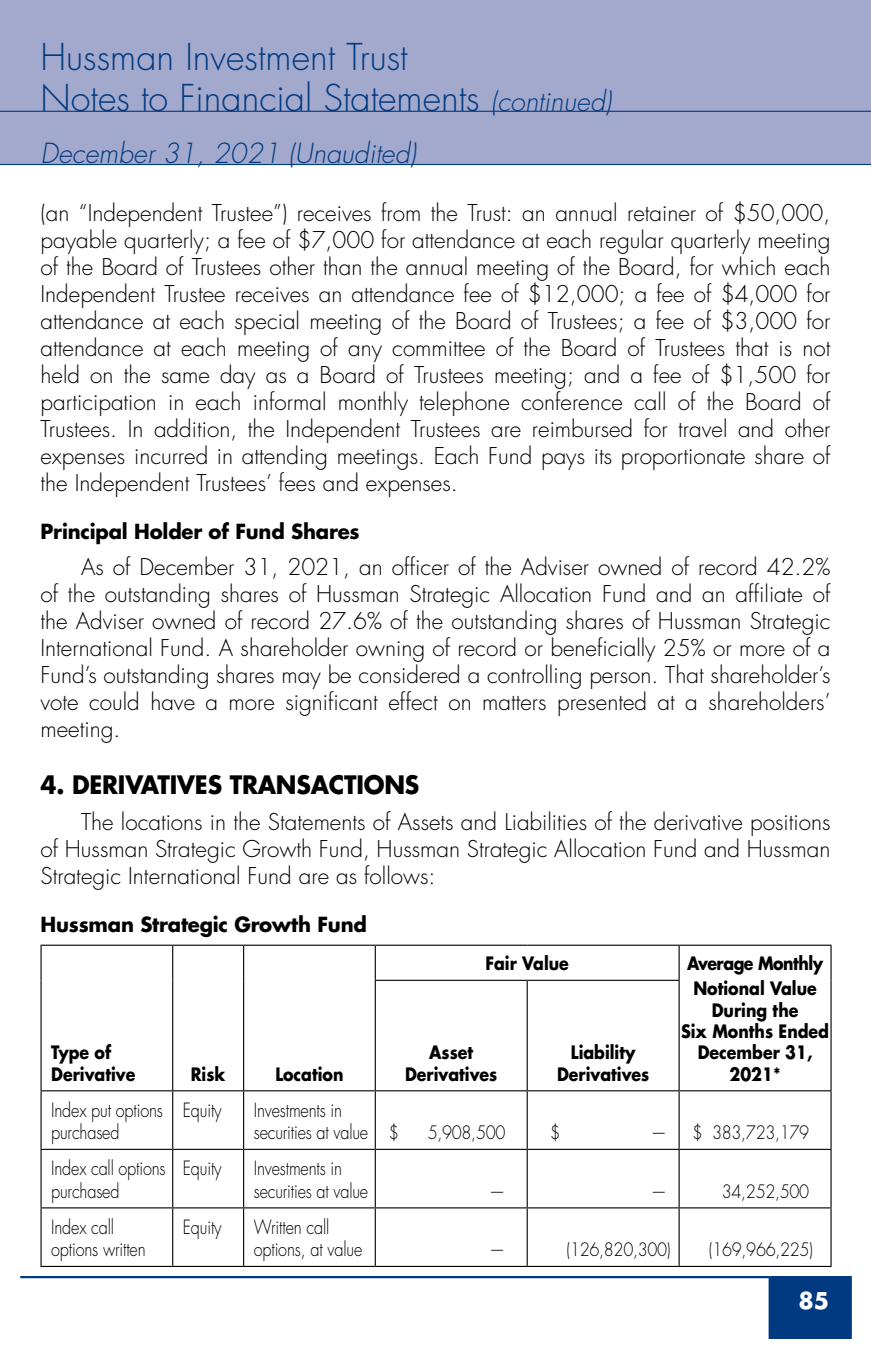
<style>
.page{position:relative;width:871px;height:1357px;background:#fff}
.page>*{position:absolute;margin:0;border:0;box-sizing:border-box;transform-origin:0 0}
.t1{font:300 36px/40.5px "Futura Std";color:#013a81}
.t2{font:italic 300 27px "Futura Std";color:#013a81}
.t3{font:700 24.75px "Futura Std";letter-spacing:-.01em;color:#000;scale:.95 1}
.t4{font:300 22.5px/27px "Futura Std";color:#000;text-align:justify}
.t5{font:700 22.5px "Futura Std";color:#fff}
.t6{font:700 20.25px "Futura Std";letter-spacing:-.01em;color:#000}
.t7{font:300 19.12px/22.5px "Futura Std";letter-spacing:-.01em;color:#000;scale:.85 1}
.t8{font:700 18px/21.4px "Futura Std";color:#000;text-align:center;scale:.88 1}
.t9{font:300 18px "Futura Std";letter-spacing:-.02em;color:#000;scale:.9 1}
.t10{font:700 18px "Futura Std";letter-spacing:-.03em;color:#000;scale:.88 1}
.s1{font-style:italic;font-size:27px}
.s2{font-size:18px}
</style>
<div class="page">
<div style="left:770px;top:1277px;width:80px;height:61px;background:#013a81"></div>
<hr style="left:20px;top:1276px;width:750px;height:2px;background:#013a81">
<hr style="left:768px;top:1278px;width:3px;height:58px;background:#013a81">
<hr style="left:770px;top:1276px;width:82px;height:2px;background:#013a81">
<hr style="left:849px;top:1278px;width:3px;height:58px;background:#013a81">
<hr style="left:768px;top:1336px;width:84px;height:3px;background:#013a81">
<div style="left:0;top:0;width:871px;height:165px;background:#a3a9cd"></div>
<hr style="left:40px;top:944px;width:133px;height:2px;background:#000">
<hr style="left:40px;top:946px;width:2px;height:34px;background:#000">
<hr style="left:173px;top:944px;width:71px;height:2px;background:#000">
<hr style="left:172px;top:946px;width:1px;height:34px;background:#000">
<hr style="left:244px;top:944px;width:131px;height:2px;background:#000">
<hr style="left:243px;top:946px;width:1px;height:34px;background:#000">
<hr style="left:375px;top:944px;width:152px;height:2px;background:#000">
<hr style="left:375px;top:946px;width:1px;height:34px;background:#000">
<hr style="left:527px;top:944px;width:152px;height:2px;background:#000">
<hr style="left:679px;top:944px;width:152px;height:2px;background:#000">
<hr style="left:678px;top:946px;width:2px;height:34px;background:#000">
<hr style="left:830px;top:946px;width:1px;height:34px;background:#000">
<hr style="left:40px;top:980px;width:2px;height:110px;background:#000">
<hr style="left:172px;top:980px;width:1px;height:110px;background:#000">
<hr style="left:243px;top:980px;width:1px;height:110px;background:#000">
<hr style="left:375px;top:980px;width:152px;height:1px;background:#000">
<hr style="left:375px;top:981px;width:1px;height:109px;background:#000">
<hr style="left:527px;top:980px;width:153px;height:1px;background:#000">
<hr style="left:526px;top:981px;width:2px;height:109px;background:#000">
<hr style="left:678px;top:981px;width:2px;height:109px;background:#000">
<hr style="left:830px;top:980px;width:1px;height:110px;background:#000">
<hr style="left:40px;top:1090px;width:133px;height:1px;background:#000">
<hr style="left:40px;top:1091px;width:2px;height:58px;background:#000">
<hr style="left:173px;top:1090px;width:71px;height:1px;background:#000">
<hr style="left:172px;top:1091px;width:1px;height:58px;background:#000">
<hr style="left:244px;top:1090px;width:131px;height:1px;background:#000">
<hr style="left:243px;top:1091px;width:1px;height:58px;background:#000">
<hr style="left:375px;top:1090px;width:152px;height:1px;background:#000">
<hr style="left:375px;top:1091px;width:1px;height:58px;background:#000">
<hr style="left:527px;top:1090px;width:152px;height:1px;background:#000">
<hr style="left:526px;top:1091px;width:2px;height:58px;background:#000">
<hr style="left:679px;top:1090px;width:152px;height:1px;background:#000">
<hr style="left:678px;top:1091px;width:2px;height:58px;background:#000">
<hr style="left:830px;top:1091px;width:1px;height:58px;background:#000">
<hr style="left:40px;top:1149px;width:133px;height:1px;background:#000">
<hr style="left:40px;top:1150px;width:2px;height:57px;background:#000">
<hr style="left:173px;top:1149px;width:71px;height:1px;background:#000">
<hr style="left:172px;top:1150px;width:1px;height:57px;background:#000">
<hr style="left:244px;top:1149px;width:131px;height:1px;background:#000">
<hr style="left:243px;top:1150px;width:1px;height:57px;background:#000">
<hr style="left:375px;top:1149px;width:152px;height:1px;background:#000">
<hr style="left:375px;top:1150px;width:1px;height:57px;background:#000">
<hr style="left:527px;top:1149px;width:152px;height:1px;background:#000">
<hr style="left:526px;top:1150px;width:2px;height:57px;background:#000">
<hr style="left:679px;top:1149px;width:152px;height:1px;background:#000">
<hr style="left:678px;top:1150px;width:2px;height:57px;background:#000">
<hr style="left:830px;top:1150px;width:1px;height:57px;background:#000">
<hr style="left:40px;top:1207px;width:133px;height:1px;background:#000">
<hr style="left:40px;top:1208px;width:2px;height:58px;background:#000">
<hr style="left:173px;top:1207px;width:71px;height:1px;background:#000">
<hr style="left:172px;top:1208px;width:1px;height:58px;background:#000">
<hr style="left:244px;top:1207px;width:131px;height:1px;background:#000">
<hr style="left:243px;top:1208px;width:1px;height:58px;background:#000">
<hr style="left:375px;top:1207px;width:152px;height:1px;background:#000">
<hr style="left:375px;top:1208px;width:1px;height:58px;background:#000">
<hr style="left:527px;top:1207px;width:152px;height:1px;background:#000">
<hr style="left:526px;top:1208px;width:2px;height:58px;background:#000">
<hr style="left:679px;top:1207px;width:152px;height:1px;background:#000">
<hr style="left:678px;top:1208px;width:2px;height:58px;background:#000">
<hr style="left:830px;top:1208px;width:1px;height:58px;background:#000">
<hr style="left:40px;top:1266px;width:133px;height:1px;background:#000">
<hr style="left:173px;top:1266px;width:71px;height:1px;background:#000">
<hr style="left:244px;top:1266px;width:131px;height:1px;background:#000">
<hr style="left:375px;top:1266px;width:152px;height:1px;background:#000">
<hr style="left:527px;top:1266px;width:152px;height:1px;background:#000">
<hr style="left:679px;top:1266px;width:152px;height:1px;background:#000">
<svg style="left:40px;top:110px;width:790px;height:1px"></svg>
<hr style="left:0;top:111px;width:871px;height:1px;background:#013a81">
<hr style="left:0;top:164px;width:871px;height:1px;background:#013a81">
<h1 class="t1" style="left:40px;top:38px;width:572px">Hussman Investment Trust<br>Notes to Financial Statements <span class="s1">(continued)</span></h1>
<p class="t2" style="left:40px;top:137px;width:377px">December 31, 2021 (Unaudited)</p>
<p class="t4" style="left:40px;top:200px;width:791px">(an “Independent Trustee”) receives from the Trust: an annual retainer of $50,000, payable quarterly; a fee of $7,000 for attendance at each regular quarterly meeting of the Board of Trustees other than the annual meeting of the Board, for which each Independent Trustee receives an attendance fee of $12,000; a fee of $4,000 for attendance at each special meeting of the Board of Trustees; a fee of $3,000 for attendance at each meeting of any committee of the Board of Trustees that is not held on the same day as a Board of Trustees meeting; and a fee of $1,500 for participation in each informal monthly telephone conference call of the Board of Trustees. In addition, the Independent Trustees are reimbursed for travel and other expenses incurred in attending meetings. Each Fund pays its proportionate share of the Independent Trustees’ fees and expenses.</p>
<p class="t6" style="left:40px;top:517px;width:321px">Principal Holder of Fund Shares</p>
<p class="t4" style="left:40px;top:554px;width:791px;text-indent:40px">As of December 31, 2021, an officer of the Adviser owned of record 42. 2% of the outstanding shares of Hussman Strategic Allocation Fund and an affiliate of the Adviser owned of record 27. 6% of the outstanding shares of Hussman Strategic International Fund. A shareholder owning of record or beneficially 25% or more of a Fund’s outstanding shares may be considered a controlling person. That shareholder’s vote could have a more significant effect on matters presented at a shareholders’ meeting.</p>
<p class="t3" style="left:40px;top:768px;width:400px">4. DERIVATIVES TRANSACTIONS</p>
<p class="t4" style="left:40px;top:809px;width:791px;text-indent:40px">The locations in the Statements of Assets and Liabilities of the derivative positions of Hussman Strategic Growth Fund, Hussman Strategic Allocation Fund and Hussman Strategic International Fund are as follows:</p>
<p class="t6" style="left:40px;top:910px;width:328px">Hussman Strategic Growth Fund</p>
<p class="t8" style="left:485px;top:952px;width:96px">Fair Value</p>
<p class="t10" style="left:687px;top:951px;width:156px">Average Monthly</p>
<p class="t8" style="left:51px;top:1041px;width:97px;text-align:left">Type of<br>Derivative</p>
<p class="t8" style="left:191px;top:1063px;width:41px">Risk</p>
<p class="t8" style="left:275px;top:1063px;width:79px">Location</p>
<p class="t7" style="left:51px;top:1099px;width:133px">Index put options purchased</p>
<p class="t7" style="left:183px;top:1099px;width:47px">Equity</p>
<p class="t7" style="left:254px;top:1099px;width:172px">Investments in securities at value <span class="s2">$</span></p>
<p class="t7" style="left:51px;top:1157px;width:136px">Index call options purchased</p>
<p class="t7" style="left:183px;top:1157px;width:47px">Equity</p>
<p class="t7" style="left:254px;top:1157px;width:136px">Investments in securities at value</p>
<p class="t7" style="left:51px;top:1216px;width:113px">Index call options written</p>
<p class="t7" style="left:183px;top:1216px;width:47px">Equity</p>
<p class="t7" style="left:254px;top:1216px;width:129px">Written call options, at value</p>
<p class="t8" style="left:405px;top:1041px;width:106px">Asset<br>Derivatives</p>
<p class="t8" style="left:557px;top:1041px;width:106px">Liability<br>Derivatives</p>
<p class="t8" style="left:681px;top:977px;width:170px">Notional Value<br>During the<br>Six Months Ended<br>December 31,<br>2021*</p>
<p class="t9" style="left:428px;top:1122px;width:88px">5,908,500</p>
<p class="t9" style="left:550px;top:1122px;width:13px">$</p>
<p class="t9" style="left:651px;top:1122px;width:178px">— $ 383,723,179</p>
<p class="t9" style="left:489px;top:1180px;width:19px">—</p>
<p class="t9" style="left:651px;top:1180px;width:20px">—</p>
<p class="t9" style="left:722px;top:1180px;width:99px">34,252,500</p>
<p class="t9" style="left:489px;top:1239px;width:19px">—</p>
<p class="t9" style="left:566px;top:1239px;width:117px">(126,820,300)</p>
<p class="t9" style="left:709px;top:1239px;width:117px">(169,966,225)</p>
<p class="t5" style="left:798px;top:1285px;width:32px">85</p>
</div>
